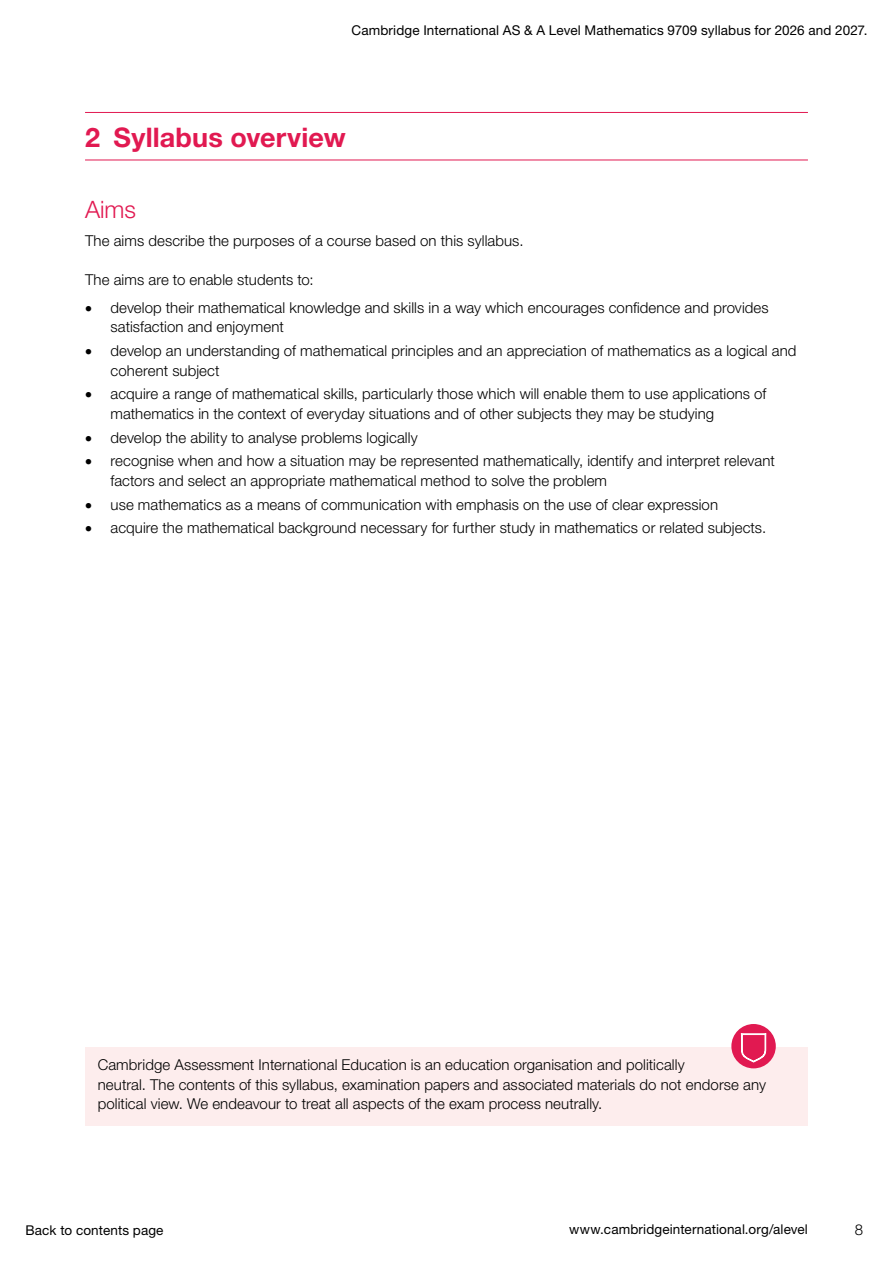
<style>
.page{position:relative;width:893px;height:1263px;background:#fff}
.page>*{position:absolute;margin:0;border:0;box-sizing:border-box;transform-origin:0 0}
.t1{font:700 27px "Helvetica Neue LTW1 G";letter-spacing:.005em;color:#e11951}
.t2{font:300 24px "Helvetica Neue LTW1 G";color:#e11951}
.t3{font:300 15px/19.5px "Helvetica Neue LTW1 G";letter-spacing:.005em;color:#000}
.t4{font:13.5px "Helvetica Neue LTW1 G";letter-spacing:.01em;color:#000}
</style>
<div class="page">
<hr style="left:85px;top:112px;width:723px;height:1px;background:#e11951">
<hr style="left:85px;top:160px;width:723px;height:1px;background:#e11951">
<div style="left:85px;top:1047px;width:723px;height:79px;background:#fdeded"></div>
<div style="left:731px;top:1024px;width:45px;height:44px;background:#e11951;border-radius:50%"></div>
<svg style="left:741px;top:1033px;width:25px;height:29px"></svg>
<p class="t4" style="left:352px;top:22px;width:517px">Cambridge International AS &amp; A Level Mathematics 9709 syllabus for 2026 and 2027.</p>
<h1 class="t1" style="left:85px;top:121px;width:262px">2 Syllabus overview</h1>
<h2 class="t2" style="left:85px;top:195px;width:52px">Aims</h2>
<p class="t3" style="left:85px;top:231px;width:440px">The aims describe the purposes of a course based on this syllabus.</p>
<p class="t3" style="left:85px;top:270px;width:230px">The aims are to enable students to:</p>
<p class="t3" style="left:111px;top:298px;width:660px;text-indent:-26px">• develop their mathematical knowledge and skills in a way which encourages confidence and provides satisfaction and enjoyment</p>
<p class="t3" style="left:111px;top:341px;width:687px;text-indent:-26px">• develop an understanding of mathematical principles and an appreciation of mathematics as a logical and coherent subject</p>
<p class="t3" style="left:111px;top:384px;width:657px;text-indent:-26px">• acquire a range of mathematical skills, particularly those which will enable them to use applications of mathematics in the context of everyday situations and of other subjects they may be studying</p>
<p class="t3" style="left:85px;top:427px;width:334px">• develop the ability to analyse problems logically</p>
<p class="t3" style="left:111px;top:451px;width:666px;text-indent:-26px">• recognise when and how a situation may be represented mathematically, identify and interpret relevant factors and select an appropriate mathematical method to solve the problem</p>
<p class="t3" style="left:85px;top:494px;width:634px">• use mathematics as a means of communication with emphasis on the use of clear expression</p>
<p class="t3" style="left:85px;top:518px;width:683px">• acquire the mathematical background necessary for further study in mathematics or related subjects.</p>
<p class="t3" style="left:98px;top:1055px;width:670px">Cambridge Assessment International Education is an education organisation and politically<br>neutral. The contents of this syllabus, examination papers and associated materials do not endorse any political view. We endeavour to treat all aspects of the exam process neutrally.</p>
<p class="t4" style="left:26px;top:1222px;width:140px">Back to contents page</p>
<p class="t4" style="left:569px;top:1221px;width:240px">www.cambridgeinternational.org/alevel</p>
<p class="t3" style="left:855px;top:1220px;width:10px">8</p>
</div>
